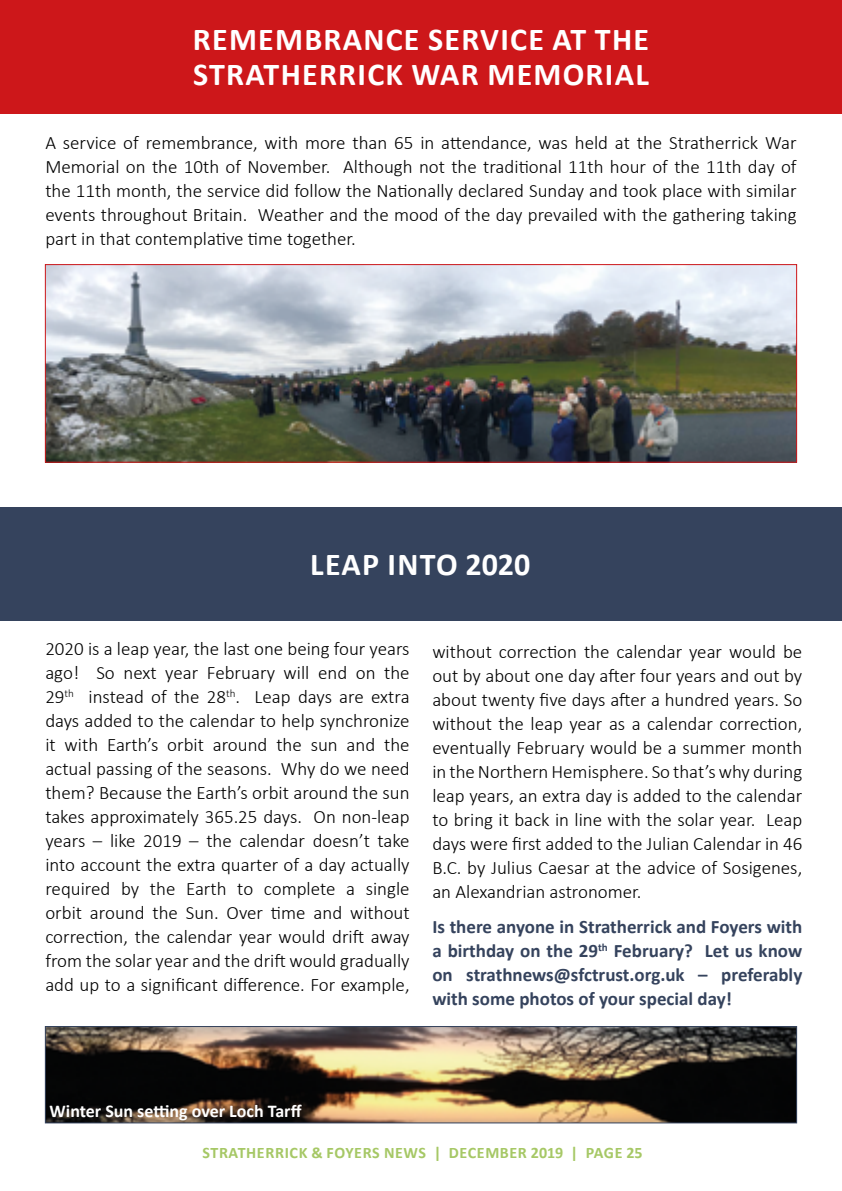
<style>
.page{position:relative;width:842px;height:1191px;background:#fff}
.page>*{position:absolute;margin:0;border:0;box-sizing:border-box;transform-origin:0 0}
.t1{font:700 32px/35.4px "Calibri";letter-spacing:.04em;color:#fff}
.t2{font:300 19px/24px "Calibri";color:#000;text-align:justify}
.t3{font:700 19px/24px "Calibri";color:#35435d;text-align:justify}
.t4{font:700 18px "Calibri";color:#fff}
.t5{font:700 16px "Calibri";letter-spacing:.04em;color:#b0cf72}
</style>
<div class="page">
<div style="left:0;top:507px;width:842px;height:113px;background:#35435d"></div>
<img style="left:47px;top:1028px;width:748px;height:93px">
<div style="left:45px;top:1026px;width:752px;height:97px;border:1px solid #35435d"></div>
<div style="left:0;top:0;width:842px;height:113px;background:#cd171a"></div>
<img style="left:47px;top:266px;width:748px;height:195px">
<div style="left:45px;top:264px;width:752px;height:199px;border:1px solid #cd171a"></div>
<h1 class="t1" style="left:193px;top:21px;width:458px">REMEMBRANCE SERVICE AT THE<br>STRATHERRICK WAR MEMORIAL</h1>
<p class="t2" style="left:45px;top:130px;width:753px">A service of remembrance, with more than 65 in attendance, was held at the Stratherrick War Memorial on the 10th of November. Although not the traditional 11th hour of the 11th day of the 11th month, the service did follow the Nationally declared Sunday and took place with similar events throughout Britain. Weather and the mood of the day prevailed with the gathering taking part in that contemplative time together.</p>
<h1 class="t1" style="left:310px;top:547px;width:222px">LEAP INTO 2020</h1>
<p class="t2" style="left:45px;top:636px;width:366px">2020 is a leap year, the last one being four years ago! So next year February will end on the 29<sup>th</sup> instead of the 28<sup>th</sup>. Leap days are extra days added to the calendar to help synchronize it with Earth’s orbit around the sun and the actual passing of the seasons. Why do we need them? Because the Earth’s orbit around the sun takes approximately 365.25 days. On non-leap years – like 2019 – the calendar doesn’t take into account the extra quarter of a day actually required by the Earth to complete a single orbit around the Sun. Over time and without correction, the calendar year would drift away from the solar year and the drift would gradually add up to a significant difference. For example,</p>
<p class="t2" style="left:432px;top:638px;width:371px">without correction the calendar year would be out by about one day after four years and out by about twenty five days after a hundred years. So without the leap year as a calendar correction, eventually February would be a summer month in the Northern Hemisphere. So that’s why during leap years, an extra day is added to the calendar to bring it back in line with the solar year. Leap days were first added to the Julian Calendar in 46<br>B.C. by Julius Caesar at the advice of Sosigenes, an Alexandrian astronomer.</p>
<p class="t3" style="left:432px;top:915px;width:371px">Is there anyone in Stratherrick and Foyers with a birthday on the 29<sup>th</sup> February? Let us know on strathnews@sfctrust.org.uk – preferably with some photos of your special day!</p>
<p class="t4" style="left:50px;top:1099px;width:253px">Winter Sun setting over Loch Tarff</p>
<p class="t5" style="left:202px;top:1142px;width:442px">STRATHERRICK &amp; FOYERS NEWS | DECEMBER 2019 | PAGE 25</p>
</div>
